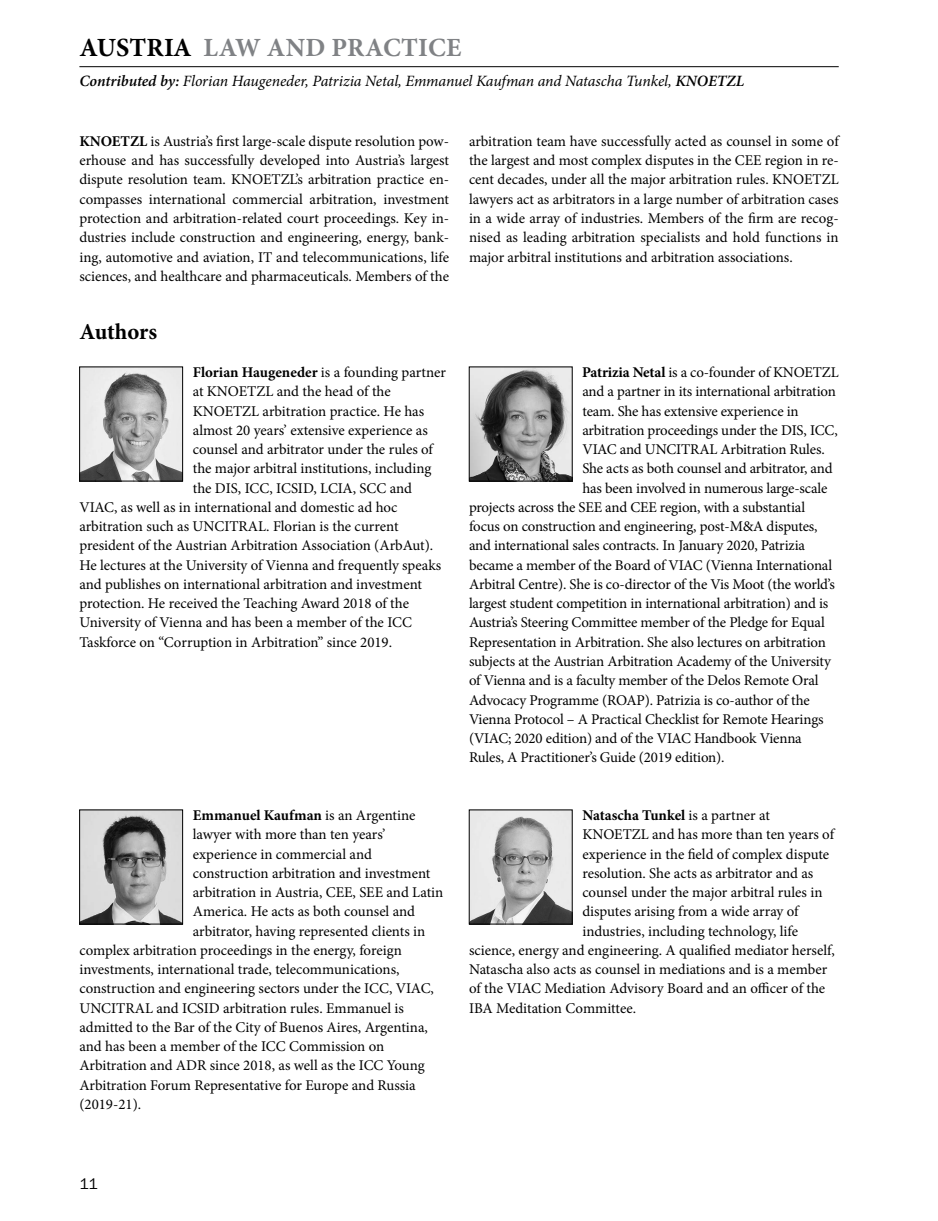
<style>
.page{position:relative;width:938px;height:1221px;background:#fff}
.page>*{position:absolute;margin:0;border:0;box-sizing:border-box;transform-origin:0 0}
.t1{font:700 26.25px "Minion Pro";letter-spacing:.01em;color:#808285}
.Authors{font:700 22.75px "Minion Pro";letter-spacing:-.005em;color:#000}
.t2{font:italic 15.75px "Minion Pro";letter-spacing:-.01em;color:#000}
.t3{font:15.75px "Franklin Gothic URW Boo";color:#000}
.Author_paragraph{font:14.88px "Minion Pro";letter-spacing:-.005em;color:#000}
.Firm_paragraph{font:14.88px/19.2px "Minion Pro";letter-spacing:-.005em;color:#000;text-align:justify}
.Author_paragraph-2{font:700 14.88px "Minion Pro";color:#000}
.s1{color:#000}
.s2{font-weight:600}
.s3{font-weight:700}
.s4{font-weight:400}
</style>
<div class="page">
<hr style="left:79px;top:66px;width:759px;height:1px;background:#000">
<img style="left:81px;top:368px;width:100px;height:111px">
<div style="left:79px;top:366px;width:104px;height:115px;border:1px solid #000"></div>
<img style="left:81px;top:811px;width:100px;height:111px">
<div style="left:79px;top:809px;width:104px;height:115px;border:1px solid #000"></div>
<img style="left:471px;top:368px;width:99px;height:111px">
<div style="left:469px;top:366px;width:103px;height:115px;border:1px solid #000"></div>
<img style="left:471px;top:811px;width:99px;height:111px">
<div style="left:469px;top:809px;width:103px;height:115px;border:1px solid #000"></div>
<h1 class="t1" style="left:80px;top:29px;width:285px"><span class="s1">AUSTRIA</span> Law and Practice</h1>
<p class="t2" style="left:79px;top:70px;width:666px"><span class="s2">Contributed by:</span> Florian Haugeneder, Patrizia Netal, Emmanuel Kaufman and Natascha Tunkel, <span class="s2">KNOETZL</span></p>
<p class="Firm_paragraph" style="left:79px;top:132px;width:371px"><span class="s3">KNOETZL</span> is Austria’s first large-scale dispute resolution pow&shy;erhouse and has successfully developed into Austria’s largest dispute resolution team. KNOETZL’s arbitration practice en&shy;compasses international commercial arbitration, investment protection and arbitration-related court proceedings. Key in&shy;dustries include construction and engineering, energy, bank&shy;ing, automotive and aviation, IT and telecommunications, life sciences, and healthcare and pharmaceuticals. Members of the</p>
<p class="Firm_paragraph" style="left:469px;top:132px;width:371px">arbitration team have successfully acted as counsel in some of the largest and most complex disputes in the CEE region in re&shy;cent decades, under all the major arbitration rules. KNOETZL lawyers act as arbitrators in a large number of arbitration cases in a wide array of industries. Members of the firm are recog&shy;nised as leading arbitration specialists and hold functions in major arbitral institutions and arbitration associations.</p>
<p class="Authors" style="left:79px;top:315px;width:79px">Authors</p>
<p class="Author_paragraph" style="left:193px;top:362px;width:255px"><span class="s3">Florian Haugeneder</span> is a founding partner</p>
<p class="Author_paragraph" style="left:193px;top:381px;width:199px">at KNOETZL and the head of the</p>
<p class="Author_paragraph" style="left:193px;top:401px;width:233px">KNOETZL arbitration practice. He has</p>
<p class="Author_paragraph" style="left:193px;top:420px;width:236px">almost 20 years’ extensive experience as</p>
<p class="Author_paragraph" style="left:193px;top:439px;width:242px">counsel and arbitrator under the rules of</p>
<p class="Author_paragraph" style="left:193px;top:458px;width:240px">the major arbitral institutions, including</p>
<p class="Author_paragraph" style="left:193px;top:478px;width:221px">the DIS, ICC, ICSID, LCIA, SCC and</p>
<p class="Author_paragraph" style="left:79px;top:497px;width:320px">VIAC, as well as in international and domestic ad hoc</p>
<p class="Author_paragraph" style="left:79px;top:516px;width:321px">arbitration such as UNCITRAL. Florian is the current</p>
<p class="Author_paragraph" style="left:79px;top:535px;width:355px">president of the Austrian Arbitration Association (ArbAut).</p>
<p class="Author_paragraph" style="left:79px;top:555px;width:363px">He lectures at the University of Vienna and frequently speaks</p>
<p class="Author_paragraph" style="left:79px;top:574px;width:344px">and publishes on international arbitration and investment</p>
<p class="Author_paragraph" style="left:79px;top:593px;width:331px">protection. He received the Teaching Award 2018 of the</p>
<p class="Author_paragraph" style="left:79px;top:612px;width:334px">University of Vienna and has been a member of the ICC</p>
<p class="Author_paragraph" style="left:79px;top:632px;width:314px">Taskforce on “Corruption in Arbitration” since 2019.</p>
<p class="Author_paragraph" style="left:582px;top:362px;width:258px"><span class="s3">Patrizia Netal</span> is a co-founder of KNOETZL</p>
<p class="Author_paragraph" style="left:582px;top:381px;width:255px">and a partner in its international arbitration</p>
<p class="Author_paragraph" style="left:582px;top:401px;width:218px">team. She has extensive experience in</p>
<p class="Author_paragraph" style="left:582px;top:420px;width:257px">arbitration proceedings under the DIS, ICC,</p>
<p class="Author_paragraph" style="left:582px;top:439px;width:244px">VIAC and UNCITRAL Arbitration Rules.</p>
<p class="Author_paragraph" style="left:582px;top:458px;width:252px">She acts as both counsel and arbitrator, and</p>
<p class="Author_paragraph" style="left:582px;top:478px;width:247px">has been involved in numerous large-scale</p>
<p class="Author_paragraph" style="left:469px;top:497px;width:338px">projects across the SEE and CEE region, with a substantial</p>
<p class="Author_paragraph" style="left:469px;top:516px;width:350px">focus on construction and engineering, post-M&amp;A disputes,</p>
<p class="Author_paragraph" style="left:469px;top:535px;width:337px">and international sales contracts. In January 2020, Patrizia</p>
<p class="Author_paragraph" style="left:469px;top:555px;width:365px">became a member of the Board of VIAC (Vienna International</p>
<p class="Author_paragraph" style="left:469px;top:574px;width:367px">Arbitral Centre). She is co-director of the Vis Moot (the world’s</p>
<p class="Author_paragraph" style="left:469px;top:593px;width:361px">largest student competition in international arbitration) and is</p>
<p class="Author_paragraph" style="left:469px;top:612px;width:357px">Austria’s Steering Committee member of the Pledge for Equal</p>
<p class="Author_paragraph" style="left:469px;top:632px;width:358px">Representation in Arbitration. She also lectures on arbitration</p>
<p class="Author_paragraph" style="left:469px;top:651px;width:363px">subjects at the Austrian Arbitration Academy of the University</p>
<p class="Author_paragraph" style="left:469px;top:670px;width:351px">of Vienna and is a faculty member of the Delos Remote Oral</p>
<p class="Author_paragraph" style="left:469px;top:689px;width:342px">Advocacy Programme (ROAP). Patrizia is co-author of the</p>
<p class="Author_paragraph" style="left:469px;top:709px;width:356px">Vienna Protocol – A Practical Checklist for Remote Hearings</p>
<p class="Author_paragraph" style="left:469px;top:728px;width:334px">(VIAC; 2020 edition) and of the VIAC Handbook Vienna</p>
<p class="Author_paragraph" style="left:469px;top:747px;width:257px">Rules, A Practitioner’s Guide (2019 edition).</p>
<p class="Author_paragraph-2" style="left:193px;top:804px;width:224px">Emmanuel Kaufman <span class="s4">is an Argentine</span></p>
<p class="Author_paragraph" style="left:193px;top:824px;width:194px">lawyer with more than ten years’</p>
<p class="Author_paragraph" style="left:193px;top:843px;width:181px">experience in commercial and</p>
<p class="Author_paragraph" style="left:193px;top:863px;width:239px">construction arbitration and investment</p>
<p class="Author_paragraph" style="left:193px;top:882px;width:252px">arbitration in Austria, CEE, SEE and Latin</p>
<p class="Author_paragraph" style="left:193px;top:901px;width:224px">America. He acts as both counsel and</p>
<p class="Author_paragraph" style="left:193px;top:920px;width:234px">arbitrator, having represented clients in</p>
<p class="Author_paragraph" style="left:79px;top:940px;width:324px">complex arbitration proceedings in the energy, foreign</p>
<p class="Author_paragraph" style="left:79px;top:959px;width:321px">investments, international trade, telecommunications,</p>
<p class="Author_paragraph" style="left:79px;top:978px;width:356px">construction and engineering sectors under the ICC, VIAC,</p>
<p class="Author_paragraph" style="left:79px;top:997px;width:326px">UNCITRAL and ICSID arbitration rules. Emmanuel is</p>
<p class="Author_paragraph" style="left:79px;top:1017px;width:350px">admitted to the Bar of the City of Buenos Aires, Argentina,</p>
<p class="Author_paragraph" style="left:79px;top:1036px;width:306px">and has been a member of the ICC Commission on</p>
<p class="Author_paragraph" style="left:79px;top:1055px;width:347px">Arbitration and ADR since 2018, as well as the ICC Young</p>
<p class="Author_paragraph" style="left:79px;top:1074px;width:338px">Arbitration Forum Representative for Europe and Russia</p>
<p class="Author_paragraph" style="left:79px;top:1094px;width:63px">(2019-21).</p>
<p class="Author_paragraph-2" style="left:582px;top:804px;width:189px">Natascha Tunkel <span class="s4">is a partner at</span></p>
<p class="Author_paragraph" style="left:582px;top:824px;width:253px">KNOETZL and has more than ten years of</p>
<p class="Author_paragraph" style="left:582px;top:843px;width:248px">experience in the field of complex dispute</p>
<p class="Author_paragraph" style="left:582px;top:863px;width:232px">resolution. She acts as arbitrator and as</p>
<p class="Author_paragraph" style="left:582px;top:882px;width:242px">counsel under the major arbitral rules in</p>
<p class="Author_paragraph" style="left:582px;top:901px;width:218px">disputes arising from a wide array of</p>
<p class="Author_paragraph" style="left:582px;top:920px;width:217px">industries, including technology, life</p>
<p class="Author_paragraph" style="left:469px;top:940px;width:367px">science, energy and engineering. A qualified mediator herself,</p>
<p class="Author_paragraph" style="left:469px;top:959px;width:360px">Natascha also acts as counsel in mediations and is a member</p>
<p class="Author_paragraph" style="left:469px;top:978px;width:358px">of the VIAC Mediation Advisory Board and an officer of the</p>
<p class="Author_paragraph" style="left:469px;top:997px;width:168px">IBA Meditation Committee.</p>
<p class="t3" style="left:79px;top:1174px;width:20px">11</p>
</div>
